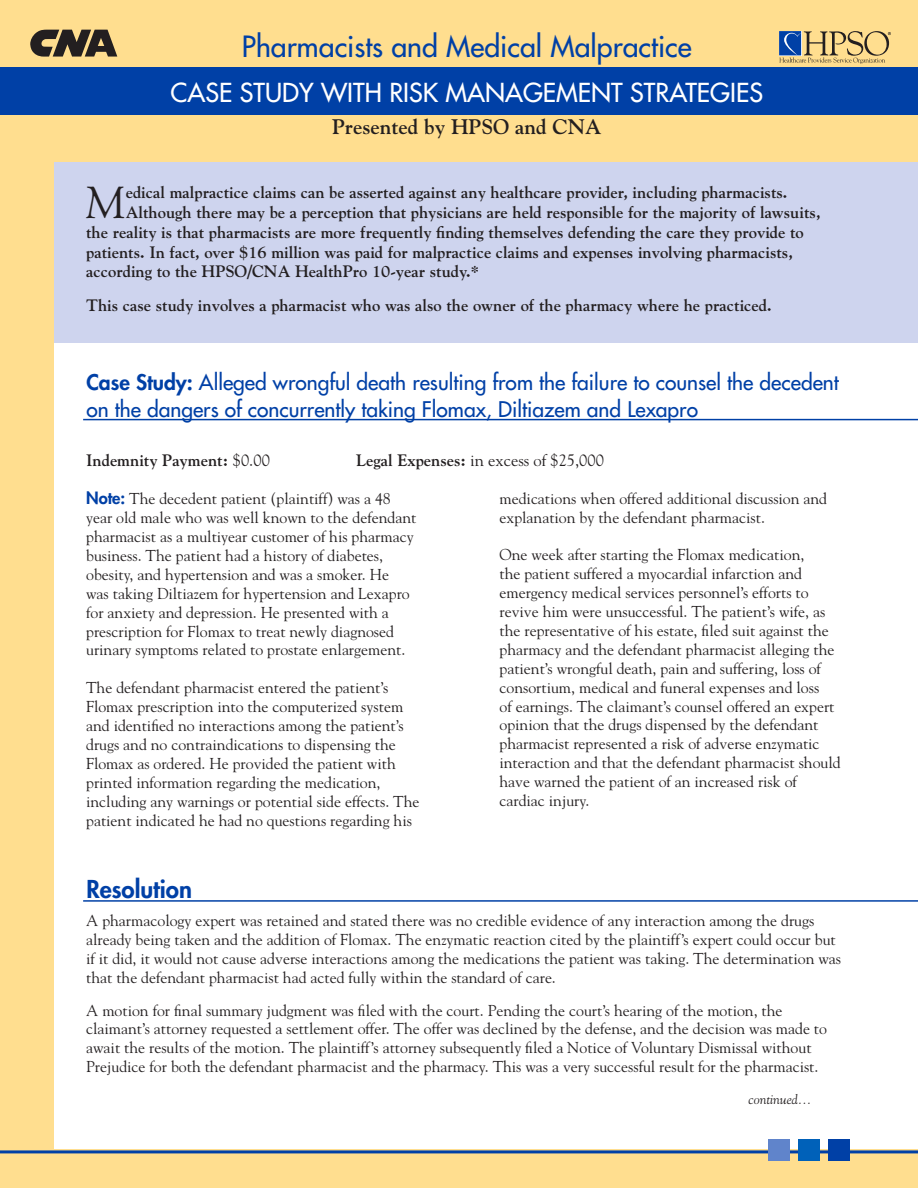
<style>
.page{position:relative;width:918px;height:1188px;background:#ffde8f}
.page>*{position:absolute;margin:0;border:0;box-sizing:border-box;transform-origin:0 0}
.t1{font:italic 44.7px "Goudy";color:#231f20}
.t2{font:28.5px "Futura";color:#0040a6}
.t3{font:25.5px "Futura";color:#fff}
.t4{font:800 24px "Futura";color:#0040a6}
.t5{font:21px/26.4px "Futura";color:#0040a6}
.t6{font:700 21px "Goudy";color:#231f20}
.t7{font:700 16.5px "Goudy";color:#231f20}
.t8{font:16.5px "Goudy";color:#231f20}
.t9{font:15.75px/18.9px "Goudy";color:#231f20}
.t10{font:italic 13.5px "Goudy";color:#231f20}
.s1{font-weight:800}
.s2{font-weight:400}
.s3{font-weight:700}
.s4{font-family:"Futura";font-weight:800;font-size:16.5px;color:#0040a6}
</style>
<div class="page">
<div style="left:0;top:67px;width:918px;height:47px;background:#0040a6"></div>
<div style="left:54px;top:343px;width:864px;height:806px;background:#fff"></div>
<div style="left:54px;top:162px;width:864px;height:181px;background:#ced4ee"></div>
<hr style="left:0;top:1150px;width:918px;height:3px;background:#0040a6">
<div style="left:768px;top:1139px;width:22px;height:22px;background:#6084cb"></div>
<div style="left:798px;top:1139px;width:22px;height:22px;background:#0061b9"></div>
<div style="left:828px;top:1139px;width:21px;height:22px;background:#0040a6"></div>
<hr style="left:83px;top:419px;width:835px;height:1px;background:#0040a6">
<svg style="left:30px;top:30px;width:87px;height:27px"></svg>
<svg style="left:779px;top:31px;width:112px;height:33px"></svg>
<hr style="left:83px;top:900px;width:835px;height:2px;background:#0040a6">
<p class="t2" style="left:242px;top:29px;width:451px">Pharmacists and Medical Malpractice</p>
<p class="t3" style="left:171px;top:76px;width:594px">CASE STUDY WITH RISK MANAGEMENT STRATEGIES</p>
<p class="t6" style="left:332px;top:114px;width:271px">Presented by HPSO and CNA</p>
<p class="t1" style="left:86px;top:175px;width:41px">M</p>
<p class="t7" style="left:126px;top:183px;width:663px">edical malpractice claims can be asserted against any healthcare provider, including pharmacists.</p>
<p class="t7" style="left:126px;top:202px;width:696px">Although there may be a perception that physicians are held responsible for the majority of lawsuits,</p>
<p class="t7" style="left:86px;top:222px;width:719px">the reality is that pharmacists are more frequently finding themselves defending the care they provide to</p>
<p class="t7" style="left:86px;top:242px;width:708px">patients. In fact, over $16 million was paid for malpractice claims and expenses involving pharmacists,</p>
<p class="t7" style="left:86px;top:262px;width:394px">according to the HPSO/CNA HealthPro 10-year study.*</p>
<p class="t7" style="left:86px;top:295px;width:687px">This case study involves a pharmacist who was also the owner of the pharmacy where he practiced.</p>
<p class="t5" style="left:86px;top:369px;width:754px"><span class="s1">Case Study:</span> Alleged wrongful death resulting from the failure to counsel the decedent on the dangers of concurrently taking Flomax, Diltiazem and Lexapro</p>
<p class="t7" style="left:86px;top:451px;width:185px">Indemnity Payment: <span class="s2">$0.00</span></p>
<p class="t8" style="left:356px;top:450px;width:249px"><span class="s3">Legal Expenses:</span> in excess of $25,000</p>
<p class="t9" style="left:86px;top:489px;width:332px"><span class="s4">Note:</span> The decedent patient (plaintiff) was a 48 year old male who was well known to the defendant pharmacist as a multiyear customer of his pharmacy business. The patient had a history of diabetes, obesity, and hypertension and was a smoker. He<br>was taking Diltiazem for hypertension and Lexapro for anxiety and depression. He presented with a prescription for Flomax to treat newly diagnosed urinary symptoms related to prostate enlargement.</p>
<p class="t9" style="left:86px;top:678px;width:335px">The defendant pharmacist entered the patient’s Flomax prescription into the computerized system and identified no interactions among the patient’s drugs and no contraindications to dispensing the Flomax as ordered. He provided the patient with printed information regarding the medication, including any warnings or potential side effects. The patient indicated he had no questions regarding his</p>
<p class="t4" style="left:86px;top:874px;width:107px">Resolution</p>
<p class="t9" style="left:500px;top:489px;width:329px">medications when offered additional discussion and explanation by the defendant pharmacist.</p>
<p class="t9" style="left:500px;top:545px;width:343px">One week after starting the Flomax medication,<br>the patient suffered a myocardial infarction and emergency medical services personnel’s efforts to revive him were unsuccessful. The patient’s wife, as the representative of his estate, filed suit against the pharmacy and the defendant pharmacist alleging the patient’s wrongful death, pain and suffering, loss of consortium, medical and funeral expenses and loss<br>of earnings. The claimant’s counsel offered an expert opinion that the drugs dispensed by the defendant pharmacist represented a risk of adverse enzymatic interaction and that the defendant pharmacist should have warned the patient of an increased risk of cardiac injury.</p>
<p class="t9" style="left:86px;top:911px;width:756px">A pharmacology expert was retained and stated there was no credible evidence of any interaction among the drugs already being taken and the addition of Flomax. The enzymatic reaction cited by the plaintiff’s expert could occur but if it did, it would not cause adverse interactions among the medications the patient was taking. The determination was that the defendant pharmacist had acted fully within the standard of care.</p>
<p class="t9" style="left:86px;top:1000px;width:742px">A motion for final summary judgment was filed with the court. Pending the court’s hearing of the motion, the claimant’s attorney requested a settlement offer. The offer was declined by the defense, and the decision was made to await the results of the motion. The plaintiff’s attorney subsequently filed a Notice of Voluntary Dismissal without Prejudice for both the defendant pharmacist and the pharmacy. This was a very successful result for the pharmacist.</p>
<p class="t10" style="left:748px;top:1091px;width:64px">continued…</p>
</div>
